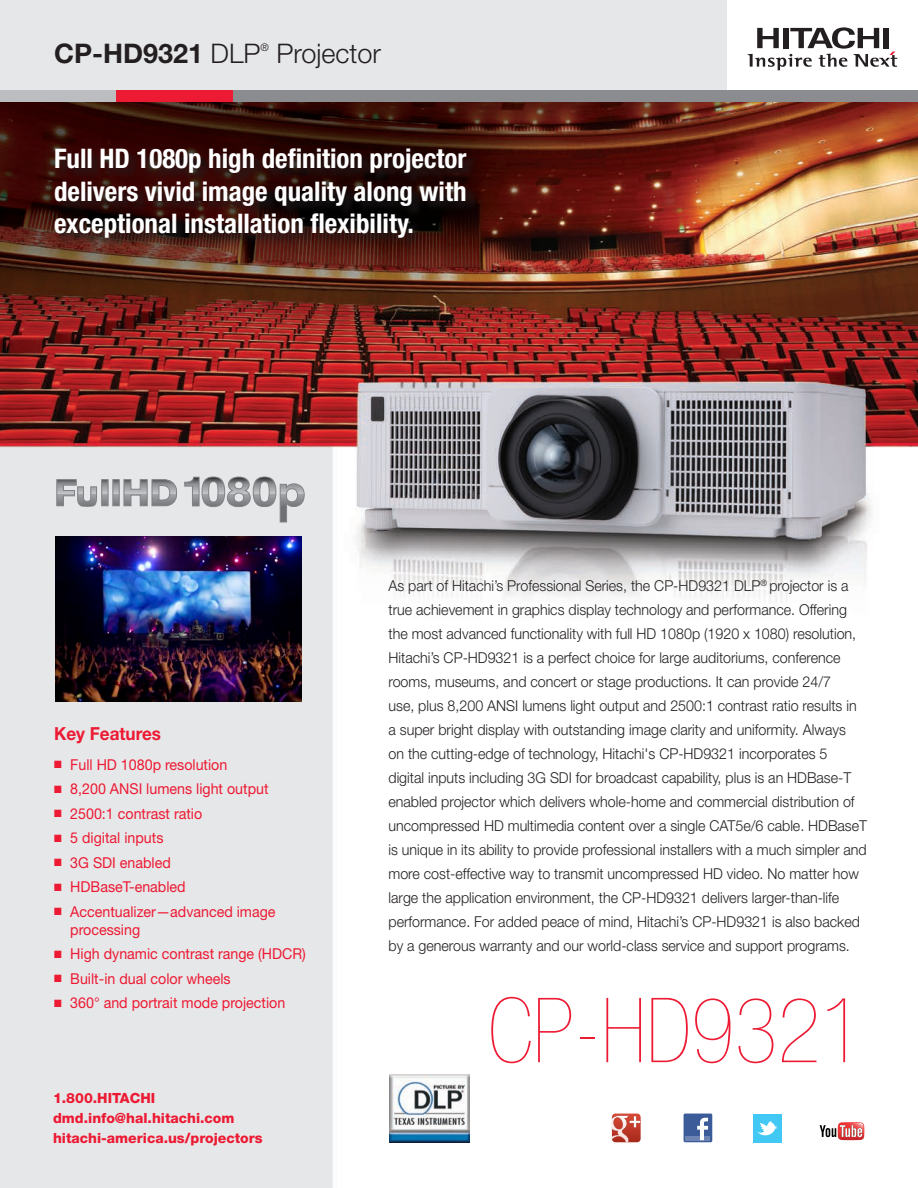
<style>
.page{position:relative;width:918px;height:1188px;background:#fff}
.page>*{position:absolute;margin:0;border:0;box-sizing:border-box;transform-origin:0 0}
.t1{font:200 condensed 90px "Helvetica Neue LT Std";color:#ed1a33}
.t2{font:700 condensed 27px/32.4px "Helvetica Neue LT Std";color:#fff;text-align:justify}
.t3{font:700 27px "Helvetica Neue LT Std";color:#231f20}
.t4{font:300 27px "Helvetica Neue LT Std";color:#231f20}
.t5{font:700 18px "Helvetica Neue LT Std";color:#ed1a33;scale:.95 1}
.t6{font:300 15px/24px "Helvetica Neue LT Std";color:#231f20;scale:.95 1}
.t7{font:15px/18px "Helvetica Neue LT Std";color:#ed1a33;scale:.95 1}
.t8{font:800 14.1px/19.6px "Helvetica Neue LT Std";color:#ed1a33}
.t9{font:300 10.5px "Helvetica Neue LT Std";color:#231f20}
.s1{font-weight:300}
</style>
<div class="page">
<img style="left:0;top:102px;width:918px;height:1086px">
<div style="left:0;top:0;width:726px;height:94px;background:#e6e7e9"></div>
<svg style="left:748px;top:27px;width:149px;height:43px"></svg>
<img style="left:56px;top:537px;width:245px;height:164px">
<div style="left:684px;top:1114px;width:28px;height:28px;background:#3b5b99;border-radius:2px"></div>
<hr style="left:686px;top:1136px;width:24px;height:4px;background:#6d84b3">
<svg style="left:697px;top:1118px;width:11px;height:22px"></svg>
<svg style="left:612px;top:1114px;width:29px;height:28px"></svg>
<div style="left:753px;top:1114px;width:29px;height:29px;background:#42c8f4"></div>
<svg style="left:757px;top:1121px;width:20px;height:15px"></svg>
<svg style="left:820px;top:1122px;width:44px;height:18px"></svg>
<img style="left:390px;top:1074px;width:80px;height:69px">
<svg style="left:56px;top:476px;width:249px;height:47px;background:#c4c5c8"></svg>
<div style="left:55px;top:148px;width:424px;height:102px;background:#231f20;opacity:.75"></div>
<div style="left:0;top:90px;width:117px;height:12px;background:#bcbdc0"></div>
<div style="left:117px;top:90px;width:116px;height:12px;background:#ed1a33"></div>
<div style="left:233px;top:90px;width:685px;height:12px;background:#8a8c8f"></div>
<p class="t3" style="left:54px;top:37px;width:208px">CP-HD9321 <span class="s1">DLP</span></p>
<p class="t9" style="left:261px;top:41px;width:10px">®</p>
<p class="t4" style="left:276px;top:37px;width:106px">Projector</p>
<p class="t2" style="left:54px;top:142px;width:414px">Full HD 1080p high definition projector delivers vivid image quality along with exceptional installation flexibility.</p>
<p class="t5" style="left:54px;top:722px;width:114px">Key Features</p>
<p class="t7" style="left:54px;top:755px;width:184px">■ Full HD 1080p resolution</p>
<p class="t7" style="left:54px;top:780px;width:227px">■ 8,200 ANSI lumens light output</p>
<p class="t7" style="left:54px;top:804px;width:158px">■ 2500:1 contrast ratio</p>
<p class="t7" style="left:54px;top:829px;width:117px">■ 5 digital inputs</p>
<p class="t7" style="left:54px;top:853px;width:125px">■ 3G SDI enabled</p>
<p class="t7" style="left:54px;top:878px;width:140px">■ HDBaseT-enabled</p>
<p class="t7" style="left:70px;top:902px;width:218px;text-indent:-16px">■ Accentualizer—advanced image processing</p>
<p class="t7" style="left:54px;top:945px;width:267px">■ High dynamic contrast range (HDCR)</p>
<p class="t7" style="left:54px;top:969px;width:188px">■ Built-in dual color wheels</p>
<p class="t7" style="left:54px;top:994px;width:245px">■ 360° and portrait mode projection</p>
<p class="t8" style="left:53px;top:1089px;width:104px">1.800.HITACHI</p>
<p class="t8" style="left:53px;top:1108px;width:211px">dmd.info@hal.hitachi.com hitachi-america.us/projectors</p>
<p class="t6" style="left:388px;top:573px;width:505px">As part of Hitachi’s Professional Series, the CP-HD9321 DLP<sup>®</sup> projector is a true achievement in graphics display technology and performance. Offering the most advanced functionality with full HD 1080p (1920 x 1080) resolution, Hitachi’s CP-HD9321 is a perfect choice for large auditoriums, conference rooms, museums, and concert or stage productions. It can provide 24/7<br>use, plus 8,200 ANSI lumens light output and 2500:1 contrast ratio results in a super bright display with outstanding image clarity and uniformity. Always<br>on the cutting-edge of technology, Hitachi's CP-HD9321 incorporates 5<br>digital inputs including 3G SDI for broadcast capability, plus is an HDBase-T enabled projector which delivers whole-home and commercial distribution of uncompressed HD multimedia content over a single CAT5e/6 cable. HDBaseT is unique in its ability to provide professional installers with a much simpler and more cost-effective way to transmit uncompressed HD video. No matter how large the application environment, the CP-HD9321 delivers larger-than-life performance. For added peace of mind, Hitachi’s CP-HD9321 is also backed by a generous warranty and our world-class service and support programs.</p>
<p class="t1" style="left:488px;top:981px;width:378px">CP-HD9321</p>
</div>
